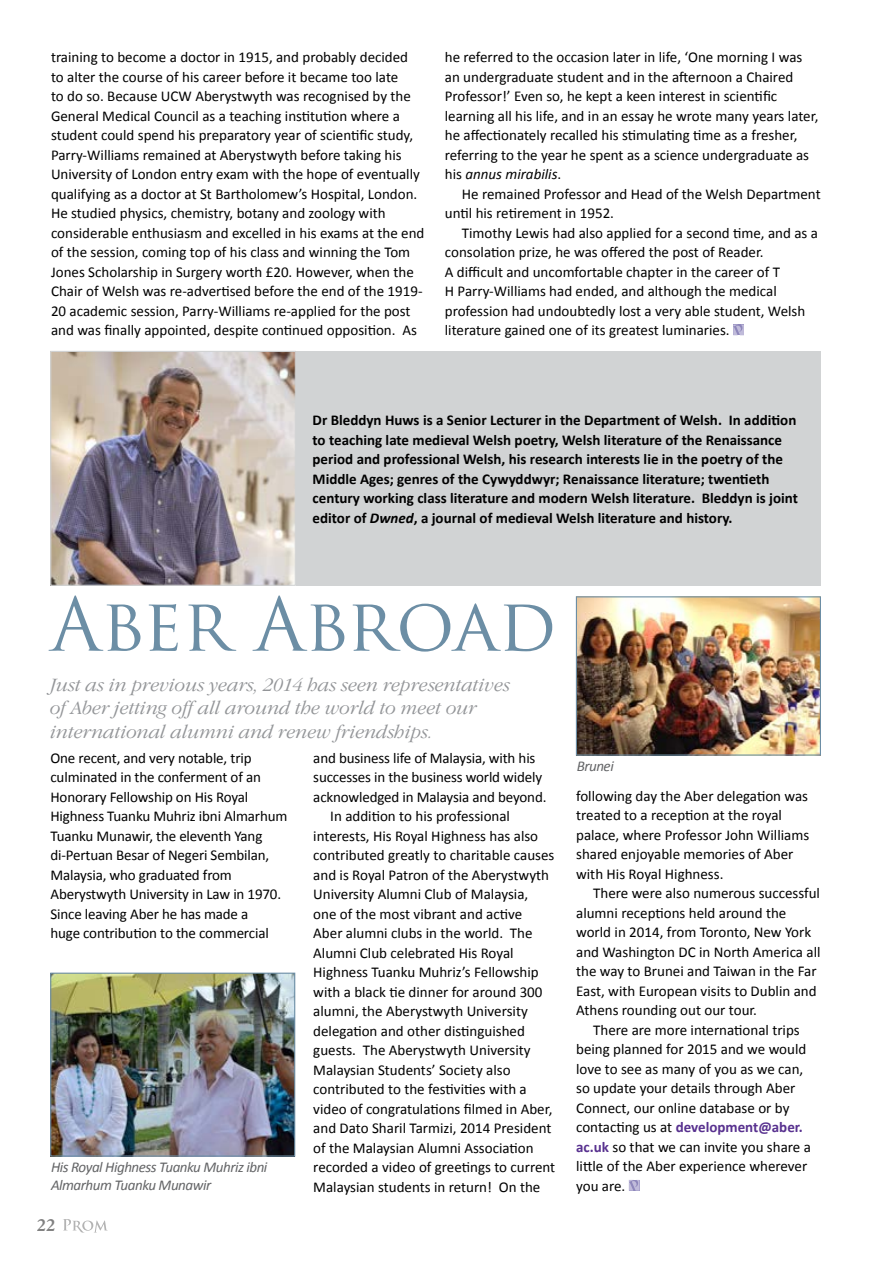
<style>
.page{position:relative;width:893px;height:1263px;background:#fff}
.page>*{position:absolute;margin:0;border:0;box-sizing:border-box;transform-origin:0 0}
.t1{font:72px "Trajan Pro";color:#6c8ea5}
.t2{font:italic 300 19.5px/23.4px "Garamond IT Cby BT";color:#939598}
.t3{font:700 18px "Italian Garamond BT";color:#000}
.t4{font:15px/19.5px "Calibri";color:#000}
.t5{font:700 15px/19.5px "Calibri";color:#000}
.t6{font:italic 15px/18px "Calibri";letter-spacing:-.03em;color:#636466}
.s1{font-style:italic}
.s2{font-weight:700;color:#58318f}
</style>
<div class="page">
<svg style="left:63px;top:1219px;width:45px;height:13px"></svg>
<svg style="left:733px;top:324px;width:11px;height:11px"></svg>
<div style="left:296px;top:351px;width:525px;height:234px;background:#d1d3d4"></div>
<img style="left:52px;top:353px;width:242px;height:231px">
<div style="left:50px;top:351px;width:246px;height:235px;border:1px solid #d1d3d4"></div>
<img style="left:52px;top:975px;width:241px;height:179px">
<div style="left:50px;top:973px;width:245px;height:183px;border:1px solid #6c8ea5"></div>
<img style="left:578px;top:598px;width:241px;height:156px">
<div style="left:576px;top:596px;width:245px;height:160px;border:1px solid #6c8ea5"></div>
<svg style="left:629px;top:1180px;width:11px;height:11px"></svg>
<p class="t4" style="left:51px;top:47px;width:375px">training to become a doctor in 1915, and probably decided to alter the course of his career before it became too late<br>to do so. Because UCW Aberystwyth was recognised by the General Medical Council as a teaching institution where a student could spend his preparatory year of scientific study, Parry-Williams remained at Aberystwyth before taking his University of London entry exam with the hope of eventually qualifying as a doctor at St Bartholomew’s Hospital, London.<br>He studied physics, chemistry, botany and zoology with considerable enthusiasm and excelled in his exams at the end of the session, coming top of his class and winning the Tom Jones Scholarship in Surgery worth £20. However, when the Chair of Welsh was re-advertised before the end of the 1919- 20 academic session, Parry-Williams re-applied for the post and was finally appointed, despite continued opposition. As</p>
<p class="t4" style="left:445px;top:47px;width:375px">he referred to the occasion later in life, ‘One morning I was an undergraduate student and in the afternoon a Chaired Professor!’ Even so, he kept a keen interest in scientific learning all his life, and in an essay he wrote many years later, he affectionately recalled his stimulating time as a fresher, referring to the year he spent as a science undergraduate as his <span class="s1">annus mirabilis</span>.</p>
<p class="t4" style="left:445px;top:183px;width:377px;text-indent:17px">He remained Professor and Head of the Welsh Department until his retirement in 1952.</p>
<p class="t4" style="left:445px;top:222px;width:375px;text-indent:17px">Timothy Lewis had also applied for a second time, and as a consolation prize, he was offered the post of Reader.<br>A difficult and uncomfortable chapter in the career of T<br>H Parry-Williams had ended, and although the medical profession had undoubtedly lost a very able student, Welsh literature gained one of its greatest luminaries.</p>
<p class="t5" style="left:313px;top:410px;width:487px">Dr Bleddyn Huws is a Senior Lecturer in the Department of Welsh. In addition to teaching late medieval Welsh poetry, Welsh literature of the Renaissance period and professional Welsh, his research interests lie in the poetry of the Middle Ages; genres of the Cywyddwyr; Renaissance literature; twentieth century working class literature and modern Welsh literature. Bleddyn is joint editor of <span class="s1">Dwned</span>, a journal of medieval Welsh literature and history.</p>
<h1 class="t1" style="left:50px;top:579px;width:507px">Aber Abroad</h1>
<h2 class="t2" style="left:50px;top:673px;width:461px">Just as in previous years, 2014 has seen representatives of Aber jetting off all around the world to meet our international alumni and renew friendships.</h2>
<p class="t4" style="left:50px;top:747px;width:238px">One recent, and very notable, trip culminated in the conferment of an Honorary Fellowship on His Royal Highness Tuanku Muhriz ibni Almarhum Tuanku Munawir, the eleventh Yang di-Pertuan Besar of Negeri Sembilan, Malaysia, who graduated from Aberystwyth University in Law in 1970.<br>Since leaving Aber he has made a<br>huge contribution to the commercial</p>
<p class="t4" style="left:313px;top:747px;width:224px">and business life of Malaysia, with his</p>
<p class="t4" style="left:313px;top:767px;width:230px">successes in the business world widely</p>
<p class="t4" style="left:313px;top:786px;width:232px">acknowledged in Malaysia and beyond.</p>
<p class="t4" style="left:330px;top:806px;width:181px">In addition to his professional</p>
<p class="t4" style="left:313px;top:825px;width:226px">interests, His Royal Highness has also</p>
<p class="t4" style="left:313px;top:845px;width:243px">contributed greatly to charitable causes</p>
<p class="t4" style="left:313px;top:864px;width:237px">and is Royal Patron of the Aberystwyth</p>
<p class="t4" style="left:313px;top:884px;width:216px">University Alumni Club of Malaysia,</p>
<p class="t4" style="left:313px;top:903px;width:210px">one of the most vibrant and active</p>
<p class="t4" style="left:313px;top:923px;width:221px">Aber alumni clubs in the world. The</p>
<p class="t4" style="left:313px;top:942px;width:202px">Alumni Club celebrated His Royal</p>
<p class="t4" style="left:313px;top:962px;width:227px">Highness Tuanku Muhriz’s Fellowship</p>
<p class="t4" style="left:313px;top:981px;width:231px">with a black tie dinner for around 300</p>
<p class="t4" style="left:313px;top:1001px;width:216px">alumni, the Aberystwyth University</p>
<p class="t4" style="left:313px;top:1020px;width:213px">delegation and other distinguished</p>
<p class="t4" style="left:313px;top:1040px;width:219px">guests. The Aberystwyth University</p>
<p class="t4" style="left:313px;top:1059px;width:199px">Malaysian Students’ Society also</p>
<p class="t4" style="left:313px;top:1079px;width:215px">contributed to the festivities with a</p>
<p class="t4" style="left:313px;top:1098px;width:241px">video of congratulations filmed in Aber,</p>
<p class="t4" style="left:313px;top:1118px;width:240px">and Dato Sharil Tarmizi, 2014 President</p>
<p class="t4" style="left:313px;top:1137px;width:222px">of the Malaysian Alumni Association</p>
<p class="t4" style="left:313px;top:1157px;width:243px">recorded a video of greetings to current</p>
<p class="t4" style="left:313px;top:1176px;width:229px">Malaysian students in return! On the</p>
<p class="t6" style="left:51px;top:1157px;width:218px">His Royal Highness Tuanku Muhriz ibni<br>Almarhum Tuanku Munawir</p>
<p class="t3" style="left:37px;top:1214px;width:20px">22</p>
<p class="t6" style="left:577px;top:756px;width:39px">Brunei</p>
<p class="t4" style="left:576px;top:785px;width:235px">following day the Aber delegation was treated to a reception at the royal palace, where Professor John Williams shared enjoyable memories of Aber with His Royal Highness.</p>
<p class="t4" style="left:576px;top:883px;width:246px;text-indent:17px">There were also numerous successful alumni receptions held around the world in 2014, from Toronto, New York and Washington DC in North America all the way to Brunei and Taiwan in the Far East, with European visits to Dublin and Athens rounding out our tour.</p>
<p class="t4" style="left:576px;top:1019px;width:236px;text-indent:17px">There are more international trips being planned for 2015 and we would love to see as many of you as we can, so update your details through Aber<br>Connect, our online database or by contacting us at <span class="s2">development@aber. ac.uk</span> so that we can invite you share a little of the Aber experience wherever you are.</p>
</div>
